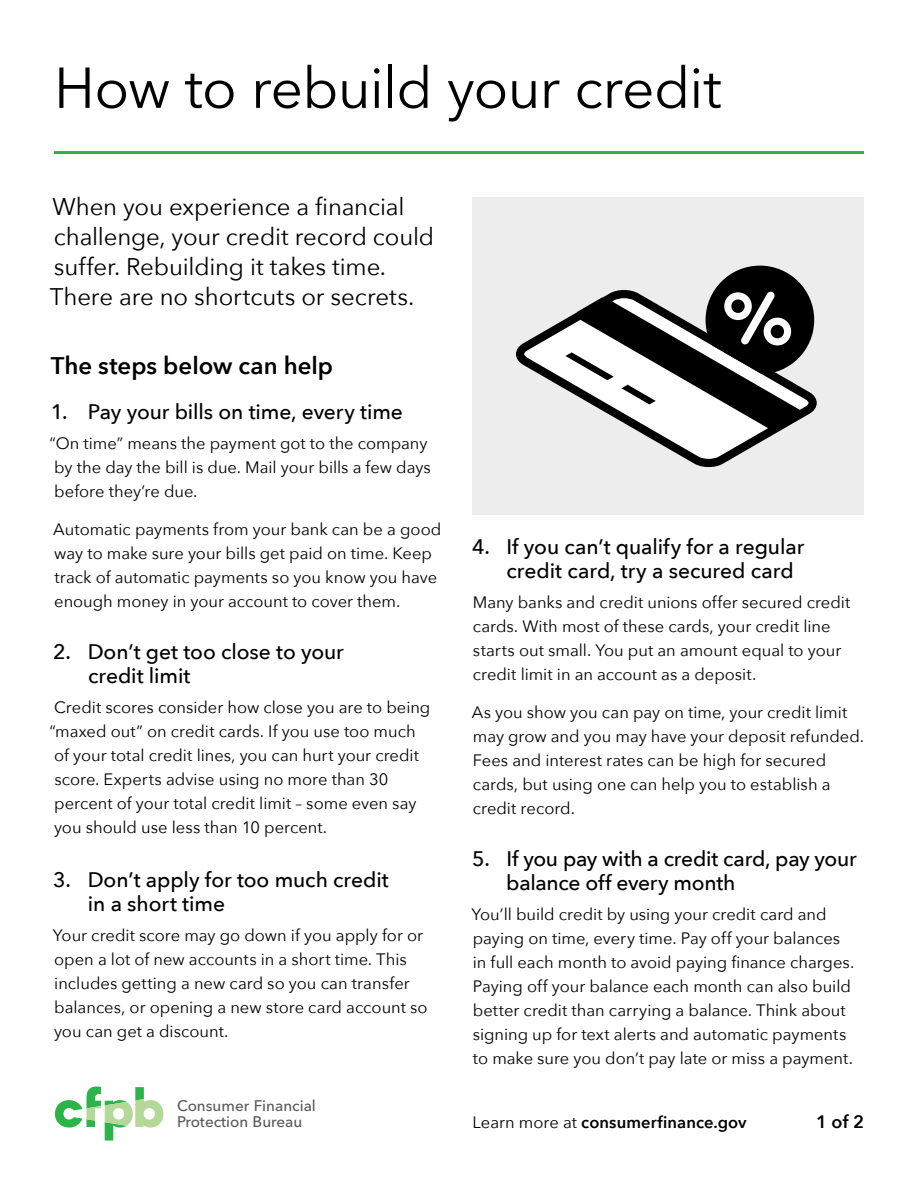
<style>
.page{position:relative;width:918px;height:1188px;background:#fff}
.page>*{position:absolute;margin:0;border:0;box-sizing:border-box;transform-origin:0 0}
.Dark_gray__Main_H1{font:57px "Avenir Next";letter-spacing:-.015em;color:#000}
.subheader__after_H1{font:24px/30px "Avenir Next";letter-spacing:-.005em;color:#000}
.H3_regular{font:600 24px "Avenir Next";color:#000}
.t1{font:500 21px/24px "Avenir Next";letter-spacing:-.005em;color:#000}
.t2{font:600 18px "Avenir Next";color:#000}
.paragraph{font:16.5px/24px "Avenir Next";color:#000}
.t3{font:600 16.5px "Avenir Next";letter-spacing:.005em;color:#000}
.t4{font:500 15.3px/15.5px "Avenir Next";color:#58595b}
.s1{font-weight:400}
</style>
<div class="page">
<div style="left:472px;top:197px;width:392px;height:318px;background:#ecedec"></div>
<svg style="left:55px;top:1087px;width:108px;height:54px"></svg>
<hr style="left:54px;top:151px;width:810px;height:3px;background:#2cb34a">
<div style="left:706px;top:266px;width:108px;height:108px;background:#000;border-radius:50%"></div>
<svg style="left:516px;top:290px;width:301px;height:177px"></svg>
<h1 class="Dark_gray__Main_H1" style="left:54px;top:40px;width:669px">How to rebuild your credit</h1>
<p class="subheader__after_H1" style="left:50px;top:190px;width:386px">When you experience a financial challenge, your credit record could suffer. Rebuilding it takes time.<br>There are no shortcuts or secrets.</p>
<p class="H3_regular" style="left:51px;top:345px;width:284px">The steps below can help</p>
<p class="t1" style="left:51px;top:398px;width:354px">1. Pay your bills on time, every time</p>
<p class="paragraph" style="left:49px;top:431px;width:383px">“On time” means the payment got to the company by the day the bill is due. Mail your bills a few days before they’re due.</p>
<p class="paragraph" style="left:53px;top:516px;width:390px">Automatic payments from your bank can be a good way to make sure your bills get paid on time. Keep track of automatic payments so you know you have enough money in your account to cover them.</p>
<p class="t1" style="left:88px;top:638px;width:257px;text-indent:-35px">2. Don’t get too close to your credit limit</p>
<p class="paragraph" style="left:54px;top:695px;width:378px">Credit scores consider how close you are to being</p>
<p class="paragraph" style="left:49px;top:719px;width:368px">“maxed out” on credit cards. If you use too much</p>
<p class="paragraph" style="left:54px;top:743px;width:366px">of your total credit lines, you can hurt your credit</p>
<p class="paragraph" style="left:54px;top:767px;width:335px">score. Experts advise using no more than 30</p>
<p class="paragraph" style="left:54px;top:791px;width:364px">percent of your total credit limit – some even say</p>
<p class="paragraph" style="left:54px;top:815px;width:275px">you should use less than 10 percent.</p>
<p class="t1" style="left:88px;top:866px;width:302px;text-indent:-35px">3. Don’t apply for too much credit in a short time</p>
<p class="paragraph" style="left:53px;top:923px;width:376px">Your credit score may go down if you apply for or open a lot of new accounts in a short time. This includes getting a new card so you can transfer balances, or opening a new store card account so you can get a discount.</p>
<p class="t4" style="left:177px;top:1098px;width:140px">Consumer Financial<br>Protection Bureau</p>
<p class="t1" style="left:507px;top:533px;width:299px;text-indent:-35px">4. If you can’t qualify for a regular credit card, try a secured card</p>
<p class="paragraph" style="left:473px;top:590px;width:379px">Many banks and credit unions offer secured credit cards. With most of these cards, your credit line starts out small. You put an amount equal to your credit limit in an account as a deposit.</p>
<p class="paragraph" style="left:472px;top:699px;width:394px">As you show you can pay on time, your credit limit may grow and you may have your deposit refunded.<br>Fees and interest rates can be high for secured cards, but using one can help you to establish a credit record.</p>
<p class="t1" style="left:506px;top:845px;width:352px;text-indent:-34px">5. If you pay with a credit card, pay your balance off every month</p>
<p class="paragraph" style="left:471px;top:902px;width:384px">You’ll build credit by using your credit card and paying on time, every time. Pay off your balances in full each month to avoid paying finance charges.<br>Paying off your balance each month can also build better credit than carrying a balance. Think about signing up for text alerts and automatic payments to make sure you don’t pay late or miss a payment.</p>
<p class="t3" style="left:472px;top:1108px;width:276px"><span class="s1">Learn more at</span> consumerfinance.gov</p>
<p class="t2" style="left:816px;top:1106px;width:49px">1 of 2</p>
</div>
